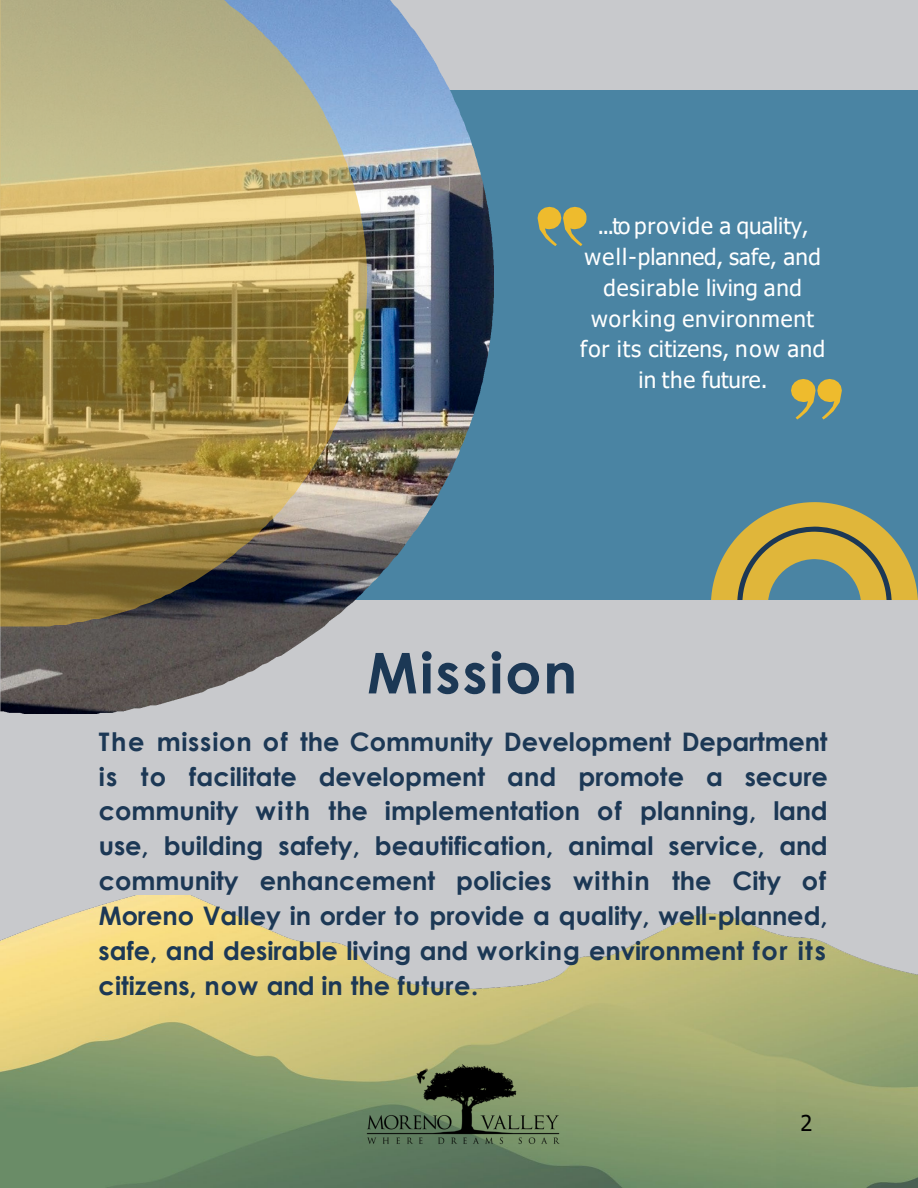
<style>
.page{position:relative;width:918px;height:1188px;background:#c8c9cc}
.page>*{position:absolute;margin:0;border:0;box-sizing:border-box;transform-origin:0 0}
.t1{font:700 56.4px "Century Gothic";letter-spacing:.04em;color:#1c3855}
.t2{font:700 25.5px/35px "Century Gothic";color:#1c3855;text-align:justify}
.t3{font:22.5px/30.8px "Tahoma";letter-spacing:.025em;color:#fff;text-align:center}
.t4{font:21.75px "Tahoma";color:#000}
</style>
<div class="page">
<img style="left:0;top:895px;width:918px;height:293px">
<div style="left:76px;top:91px;width:842px;height:509px;background:#4a84a3"></div>
<img style="left:0;top:0;width:493px;height:713px">
<svg style="left:0;top:0;width:367px;height:627px;background:#a09262"></svg>
<svg style="left:538px;top:207px;width:48px;height:39px"></svg>
<svg style="left:711px;top:502px;width:207px;height:98px"></svg>
<svg style="left:791px;top:379px;width:51px;height:41px"></svg>
<img style="left:360px;top:1053px;width:206px;height:102px">
<p class="t3" style="left:580px;top:212px;width:246px">...to provide a quality, well-planned, safe, and desirable living and working environment for its citizens, now and in the future.</p>
<p class="t1" style="left:367px;top:630px;width:211px">Mission</p>
<p class="t2" style="left:99px;top:723px;width:731px">The mission of the Community Development Department is to facilitate development and promote a secure community with the implementation of planning, land use, building safety, beautification, animal service, and community enhancement policies within the City of Moreno Valley in order to provide a quality, well-planned, safe, and desirable living and working environment for its citizens, now and in the future.</p>
<p class="t4" style="left:800px;top:1109px;width:13px">2</p>
</div>
